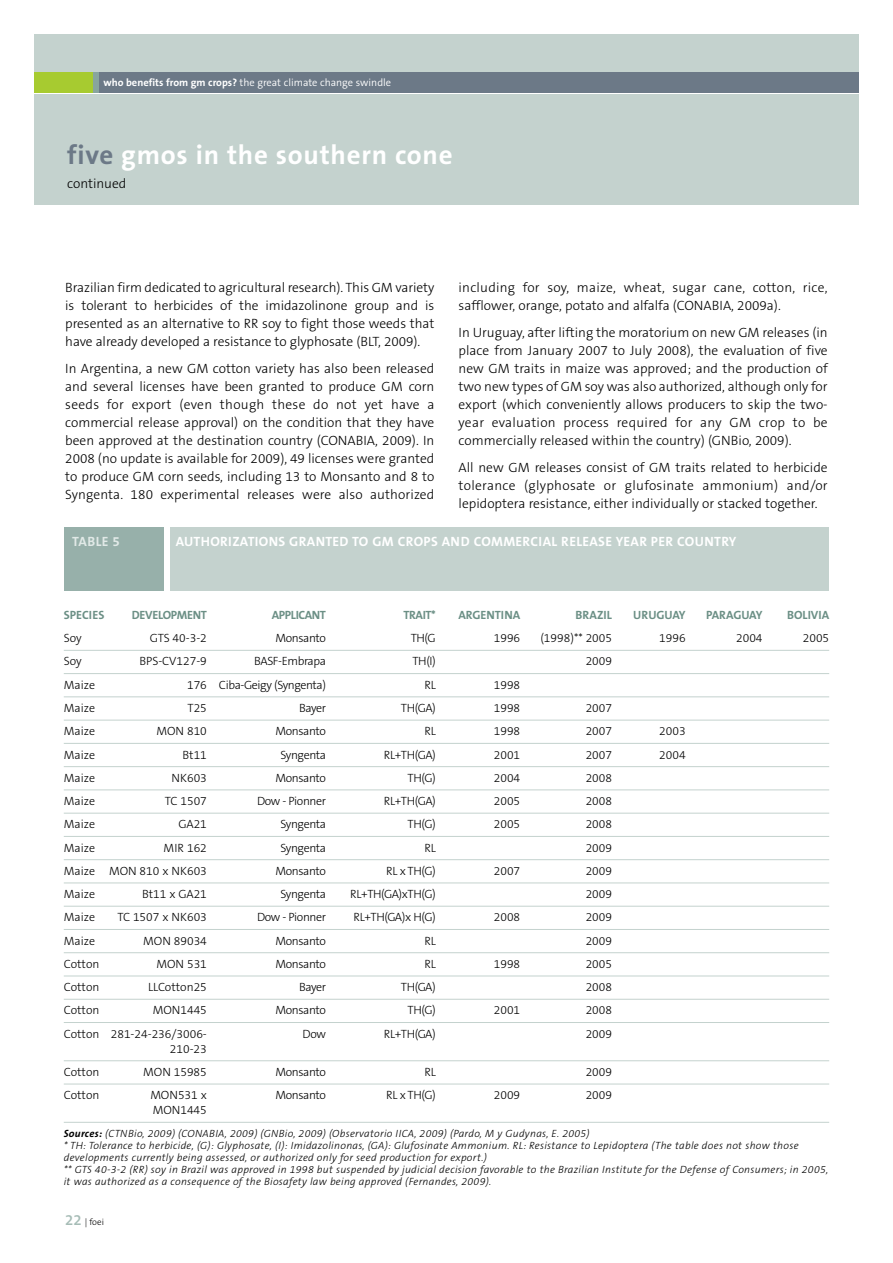
<style>
.page{position:relative;width:893px;height:1263px;background:#fff}
.page>*{position:absolute;margin:0;border:0;box-sizing:border-box;transform-origin:0 0}
.t1{font:700 27px "The Sans B7";letter-spacing:.025em;color:#fff}
.t2{font:300 13.5px/18px "The Sans B3";color:#000;text-align:justify}
.t3{font:700 13.5px "The Sans B7";letter-spacing:.025em;color:#fff}
.t4{font:700 13.5px "The Sans B7";letter-spacing:.025em;color:#e1e9e7}
.t5{font:300 12px/23.2px "The Sans B3";color:#000}
.t6{font:300 12px/23.2px "The Sans B3";letter-spacing:-.035em;color:#000;text-align:right}
.t7{font:300 12px/23.2px "The Sans B3";letter-spacing:-.045em;color:#000;text-align:right}
.t8{font:700 12px "The Sans B7";letter-spacing:-.005em;color:#6b8f85}
.t9{font:700 12px "The Sans B7";letter-spacing:-.035em;color:#6b8f85}
.t10{font:italic 300 10.5px/12px "The Sans B3";letter-spacing:.025em;color:#000}
.t11{font:300 10.5px "The Sans B4";color:#fff}
.t12{font:300 9px "The Sans B3";color:#000}
.s1{font-family:"The Sans B7";font-weight:700}
.s2{color:#6c7987}
.s3{font-family:"The Sans B6";font-weight:600;font-size:15px;color:#a6bcb6}
</style>
<div class="page">
<div style="left:34px;top:34px;width:825px;height:170px;background:#c4d2ce"></div>
<div style="left:34px;top:72px;width:825px;height:22px;background:#6c7987"></div>
<div style="left:34px;top:72px;width:64px;height:22px;background:#a7cb30"></div>
<div style="left:94px;top:72px;width:5px;height:22px;background:#88a59e"></div>
<hr style="left:34px;top:93px;width:825px;height:1px;background:#fff">
<div style="left:64px;top:527px;width:99px;height:64px;background:#97b0aa"></div>
<div style="left:170px;top:527px;width:659px;height:64px;background:#c4d2ce"></div>
<hr style="left:64px;top:650px;width:765px;height:1px;background:#c4d2ce">
<hr style="left:64px;top:673px;width:765px;height:1px;background:#c4d2ce">
<hr style="left:64px;top:697px;width:765px;height:1px;background:#c4d2ce">
<hr style="left:64px;top:720px;width:765px;height:1px;background:#c4d2ce">
<hr style="left:64px;top:743px;width:765px;height:1px;background:#c4d2ce">
<hr style="left:64px;top:766px;width:765px;height:1px;background:#c4d2ce">
<hr style="left:64px;top:790px;width:765px;height:1px;background:#c4d2ce">
<hr style="left:64px;top:813px;width:765px;height:1px;background:#c4d2ce">
<hr style="left:64px;top:836px;width:765px;height:1px;background:#c4d2ce">
<hr style="left:64px;top:859px;width:765px;height:1px;background:#c4d2ce">
<hr style="left:64px;top:883px;width:765px;height:1px;background:#c4d2ce">
<hr style="left:64px;top:906px;width:765px;height:1px;background:#c4d2ce">
<hr style="left:64px;top:929px;width:765px;height:1px;background:#c4d2ce">
<hr style="left:64px;top:952px;width:765px;height:1px;background:#c4d2ce">
<hr style="left:64px;top:976px;width:765px;height:1px;background:#c4d2ce">
<hr style="left:64px;top:999px;width:765px;height:1px;background:#c4d2ce">
<hr style="left:64px;top:1022px;width:765px;height:1px;background:#c4d2ce">
<hr style="left:64px;top:1060px;width:765px;height:1px;background:#c4d2ce">
<hr style="left:64px;top:1084px;width:765px;height:1px;background:#c4d2ce">
<hr style="left:64px;top:1122px;width:765px;height:1px;background:#c4d2ce">
<p class="t11" style="left:103px;top:77px;width:289px"><span class="s1">who benefits from gm crops?</span> the great climate change swindle</p>
<h1 class="t1" style="left:67px;top:140px;width:387px"><span class="s2">five</span> gmos in the southern cone</h1>
<p class="t2" style="left:67px;top:175px;width:61px">continued</p>
<p class="t2" style="left:65px;top:279px;width:371px">Brazilian firm dedicated to agricultural research). This GM variety is tolerant to herbicides of the imidazolinone group and is presented as an alternative to RR soy to fight those weeds that have already developed a resistance to glyphosate (BLT, 2009).</p>
<p class="t2" style="left:65px;top:360px;width:371px">In Argentina, a new GM cotton variety has also been released and several licenses have been granted to produce GM corn seeds for export (even though these do not yet have a commercial release approval) on the condition that they have been approved at the destination country (CONABIA, 2009). In 2008 (no update is available for 2009), 49 licenses were granted to produce GM corn seeds, including 13 to Monsanto and 8 to Syngenta. 180 experimental releases were also authorized</p>
<p class="t2" style="left:459px;top:279px;width:371px">including for soy, maize, wheat, sugar cane, cotton, rice, safflower, orange, potato and alfalfa (CONABIA, 2009a).</p>
<p class="t2" style="left:459px;top:324px;width:371px">In Uruguay, after lifting the moratorium on new GM releases (in place from January 2007 to July 2008), the evaluation of five new GM traits in maize was approved; and the production of two new types of GM soy was also authorized, although only for export (which conveniently allows producers to skip the two&shy;year evaluation process required for any GM crop to be commercially released within the country) (GNBio, 2009).</p>
<p class="t2" style="left:459px;top:459px;width:371px">All new GM releases consist of GM traits related to herbicide tolerance (glyphosate or glufosinate ammonium) and/or lepidoptera resistance, either individually or stacked together.</p>
<p class="t4" style="left:72px;top:534px;width:49px">TABLE 5</p>
<p class="t3" style="left:176px;top:534px;width:562px">AUTHORIZATIONS GRANTED TO GM CROPS AND COMMERCIAL RELEASE YEAR PER COUNTRY</p>
<p class="t8" style="left:404px;top:609px;width:34px">TRAIT*</p>
<p class="t7" style="left:350px;top:627px;width:87px">TH(G<br>TH(I)<br>RL<br>TH(GA)<br>RL<br>RL+TH(GA)<br>TH(G)<br>RL+TH(GA)<br>TH(G)<br>RL<br>RL x TH(G)<br>RL+TH(GA)xTH(G)<br>RL+TH(GA)x H(G)<br>RL<br>RL<br>TH(GA)<br>TH(G)<br>RL+TH(GA)</p>
<p class="t5" style="left:386px;top:1060px;width:51px;text-align:right">RL<br>RL x TH(G)</p>
<p class="t10" style="left:64px;top:1128px;width:766px"><span class="s1">Sources:</span> (CTNBio, 2009) (CONABIA, 2009) (GNBio, 2009) (Observatorio IICA, 2009) (Pardo, M y Gudynas, E. 2005)<br>* TH: Tolerance to herbicide, (G): Glyphosate, (I): Imidazolinonas, (GA): Glufosinate Ammonium. RL: Resistance to Lepidoptera (The table does not show those developments currently being assessed, or authorized only for seed production for export.)<br>** GTS 40-3-2 (RR) soy in Brazil was approved in 1998 but suspended by judicial decision favorable to the Brazilian Institute for the Defense of Consumers; in 2005, it was authorized as a consequence of the Biosafety law being approved (Fernandes, 2009).</p>
<p class="t8" style="left:787px;top:609px;width:44px">BOLIVIA</p>
<p class="t5" style="left:803px;top:627px;width:28px">2005</p>
<p class="t8" style="left:64px;top:609px;width:42px">SPECIES</p>
<p class="t5" style="left:64px;top:627px;width:37px">Soy<br>Soy<br>Maize<br>Maize<br>Maize<br>Maize<br>Maize<br>Maize<br>Maize<br>Maize<br>Maize<br>Maize<br>Maize<br>Maize<br>Cotton<br>Cotton<br>Cotton<br>Cotton</p>
<p class="t5" style="left:64px;top:1060px;width:37px">Cotton<br>Cotton</p>
<p class="t8" style="left:132px;top:609px;width:76px">DEVELOPMENT</p>
<p class="t5" style="left:109px;top:627px;width:99px;text-align:right">GTS 40-3-2<br>BPS-CV127-9<br>176<br>T25<br>MON 810<br>Bt11<br>NK603<br>TC 1507<br>GA21<br>MIR 162<br>MON 810 x NK603<br>Bt11 x GA21<br>TC 1507 x NK603<br>MON 89034<br>MON 531<br>LLCotton25<br>MON1445<br>281-24-236/3006-</p>
<p class="t5" style="left:143px;top:1037px;width:65px;text-align:right">210-23<br>MON 15985<br>MON531 x</p>
<p class="t5" style="left:153px;top:1099px;width:56px">MON1445</p>
<p class="t8" style="left:633px;top:609px;width:54px">URUGUAY</p>
<p class="t5" style="left:659px;top:627px;width:28px">1996</p>
<p class="t8" style="left:458px;top:609px;width:63px">ARGENTINA</p>
<p class="t5" style="left:494px;top:627px;width:28px">1996</p>
<p class="t5" style="left:494px;top:673px;width:28px;text-align:justify">1998<br>1998<br>1998<br>2001<br>2004<br>2005<br>2005</p>
<p class="t5" style="left:494px;top:859px;width:28px">2007</p>
<p class="t5" style="left:494px;top:906px;width:28px">2008</p>
<p class="t5" style="left:494px;top:952px;width:28px">1998</p>
<p class="t5" style="left:494px;top:999px;width:28px">2001</p>
<p class="t8" style="left:706px;top:609px;width:58px">PARAGUAY</p>
<p class="t5" style="left:736px;top:627px;width:28px">2004</p>
<p class="t9" style="left:272px;top:609px;width:56px">APPLICANT</p>
<p class="t6" style="left:219px;top:627px;width:109px">Monsanto<br>BASF-Embrapa<br>Ciba-Geigy (Syngenta)<br>Bayer<br>Monsanto<br>Syngenta<br>Monsanto<br>Dow - Pionner<br>Syngenta<br>Syngenta<br>Monsanto<br>Syngenta<br>Dow - Pionner<br>Monsanto<br>Monsanto<br>Bayer<br>Monsanto<br>Dow</p>
<p class="t6" style="left:275px;top:1060px;width:52px;text-align:left">Monsanto<br>Monsanto</p>
<p class="t8" style="left:576px;top:609px;width:38px">BRAZIL</p>
<p class="t5" style="left:540px;top:627px;width:73px;text-align:right">(1998)** 2005<br>2009</p>
<p class="t5" style="left:586px;top:697px;width:28px;text-align:justify">2007<br>2007<br>2007<br>2008<br>2008<br>2008<br>2009<br>2009<br>2009<br>2009<br>2009<br>2005<br>2008<br>2008<br>2009</p>
<p class="t5" style="left:586px;top:1060px;width:28px">2009<br>2009</p>
<p class="t5" style="left:659px;top:720px;width:28px">2003<br>2004</p>
<p class="t5" style="left:494px;top:1084px;width:28px">2009</p>
<p class="t12" style="left:65px;top:1217px;width:40px"><span class="s3">22</span> | foei</p>
</div>
